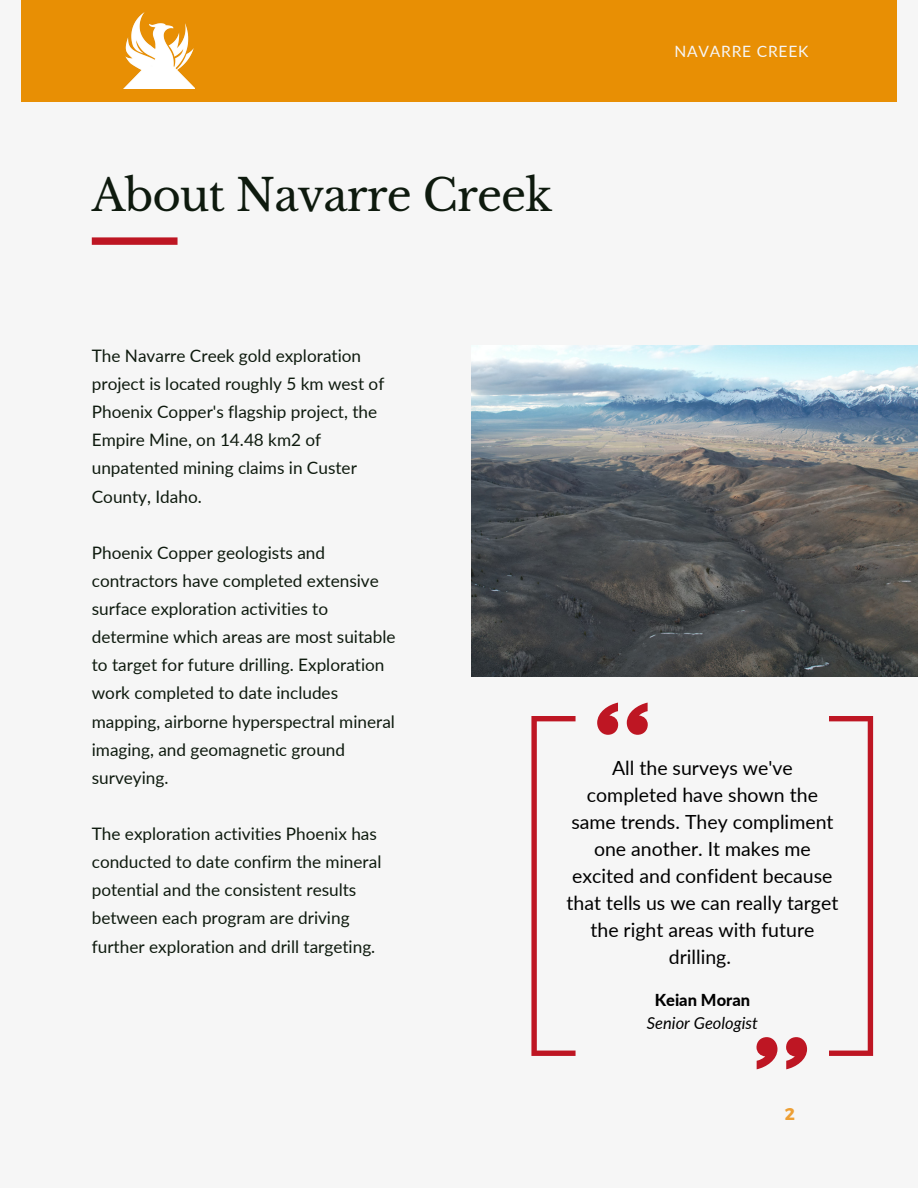
<style>
.page{position:relative;width:918px;height:1188px;background:#f6f6f6}
.page>*{position:absolute;margin:0;border:0;box-sizing:border-box;transform-origin:0 0}
.t1{font:43.8px "Libre Baskerville";letter-spacing:-.02em;color:#0e1a0e}
.t2{font:19.5px/27px "Lato";color:#000;text-align:center}
.t3{font:17.25px/28.2px "Lato";color:#0e1a0e}
.t4{font:700 16.95px "Montserrat";color:#ed9f35}
.t5{font:italic 16.5px "Lato";color:#000}
.t6{font:800 16.5px "Lato";color:#000}
.t7{font:15.6px "Lato";letter-spacing:.05em;color:#f6f6f6}
</style>
<div class="page">
<div style="left:92px;top:237px;width:86px;height:8px;background:#be1623"></div>
<img style="left:472px;top:346px;width:446px;height:331px">
<div style="left:21px;top:0;width:876px;height:101px;background:#e88f04"></div>
<svg style="left:627px;top:703px;width:21px;height:32px"></svg>
<svg style="left:597px;top:703px;width:21px;height:32px"></svg>
<svg style="left:757px;top:1037px;width:20px;height:32px"></svg>
<svg style="left:786px;top:1037px;width:21px;height:32px"></svg>
<svg style="left:531px;top:716px;width:45px;height:340px"></svg>
<svg style="left:829px;top:716px;width:44px;height:340px"></svg>
<img style="left:123px;top:12px;width:72px;height:77px">
<h1 class="t1" style="left:92px;top:169px;width:462px">About Navarre Creek</h1>
<p class="t7" style="left:674px;top:41px;width:135px">NAVARRE CREEK</p>
<p class="t3" style="left:92px;top:341px;width:294px">The Navarre Creek gold exploration project is located roughly 5 km west of<br>Phoenix Copper's flagship project, the<br>Empire Mine, on 14.48 km2 of unpatented mining claims in Custer<br>County, Idaho.</p>
<p class="t3" style="left:92px;top:538px;width:305px">Phoenix Copper geologists and contractors have completed extensive surface exploration activities to determine which areas are most suitable to target for future drilling. Exploration work completed to date includes mapping, airborne hyperspectral mineral imaging, and geomagnetic ground surveying.</p>
<p class="t3" style="left:92px;top:819px;width:291px">The exploration activities Phoenix has conducted to date confirm the mineral potential and the consistent results between each program are driving further exploration and drill targeting.</p>
<p class="t2" style="left:567px;top:754px;width:273px">All the surveys we've completed have shown the same trends. They compliment one another. It makes me excited and confident because that tells us we can really target the right areas with future drilling.</p>
<p class="t6" style="left:655px;top:990px;width:97px">Keian Moran</p>
<p class="t5" style="left:647px;top:1013px;width:112px">Senior Geologist</p>
<p class="t4" style="left:785px;top:1103px;width:12px">2</p>
</div>
